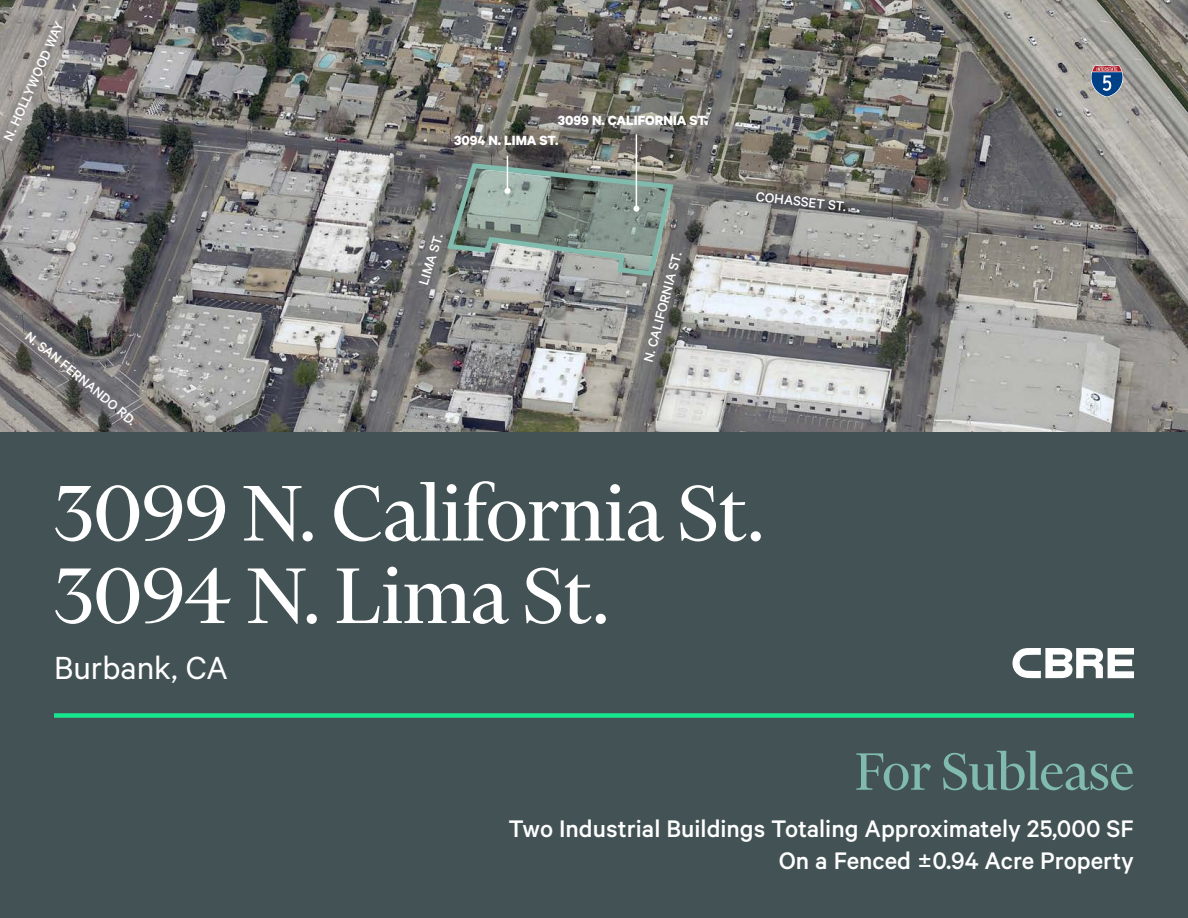
<style>
.page{position:relative;width:1188px;height:918px;background:#435254}
.page>*{position:absolute;margin:0;border:0;box-sizing:border-box;transform-origin:0 0}
.Heading_Large{font:90px "Financier Display";color:#fff}
.Heading_Small{font:60px "Financier Display";color:#80bbad}
.Subheading_Large{font:36px "Calibre";color:#fff}
.Subheading_Small{font:500 27px "Calibre";color:#fff}
.Body_Copy{font:500 15px "Calibre";color:#fff}
.Body_Copy-2{font:700 15px "Calibre";color:#fff}
</style>
<div class="page">
<img style="left:0;top:0;width:1188px;height:432px">
<svg style="left:1013px;top:648px;width:121px;height:30px"></svg>
<div style="left:54px;top:713px;width:1080px;height:5px;background:#17e88f"></div>
<svg style="left:1091px;top:65px;width:32px;height:32px"></svg>
<div style="left:447px;top:141px;width:118px;height:25px;background:#231f20;opacity:.75"></div>
<div style="left:551px;top:122px;width:164px;height:24px;background:#231f20;opacity:.75"></div>
<hr style="left:636px;top:134px;width:1px;height:75px;background:#fff">
<hr style="left:507px;top:156px;width:1px;height:35px;background:#fff">
<svg style="left:444px;top:161px;width:232px;height:118px;background:#87958e"></svg>
<p class="Body_Copy" style="left:0;top:136px;width:130px;rotate:-66deg">N. HOLLYWOOD WAY</p>
<p class="Body_Copy" style="left:33px;top:327px;width:140px;rotate:40deg">N. SAN FERNANDO RD.</p>
<p class="Body_Copy-2" style="left:558px;top:111px;width:152px">3099 N. CALIFORNIA ST.</p>
<p class="Body_Copy-2" style="left:454px;top:131px;width:106px">3094 N. LIMA ST.</p>
<p class="Body_Copy" style="left:415px;top:282px;width:54px;rotate:-73deg">LIMA ST.</p>
<p class="Body_Copy" style="left:639px;top:360px;width:115px;rotate:-75deg">N. CALIFORNIA ST.</p>
<p class="Body_Copy" style="left:757px;top:188px;width:92px;rotate:6deg">COHASSET ST.</p>
<p class="Heading_Large" style="left:54px;top:466px;width:712px">3099 N. California St.</p>
<p class="Heading_Large" style="left:54px;top:549px;width:557px">3094 N. Lima St.</p>
<p class="Subheading_Large" style="left:54px;top:647px;width:175px">Burbank, CA</p>
<p class="Heading_Small" style="left:855px;top:740px;width:280px">For Sublease</p>
<p class="Subheading_Small" style="left:508px;top:813px;width:627px">Two Industrial Buildings Totaling Approximately 25,000 SF</p>
<p class="Subheading_Small" style="left:779px;top:845px;width:357px">On a Fenced ±0.94 Acre Property</p>
</div>
